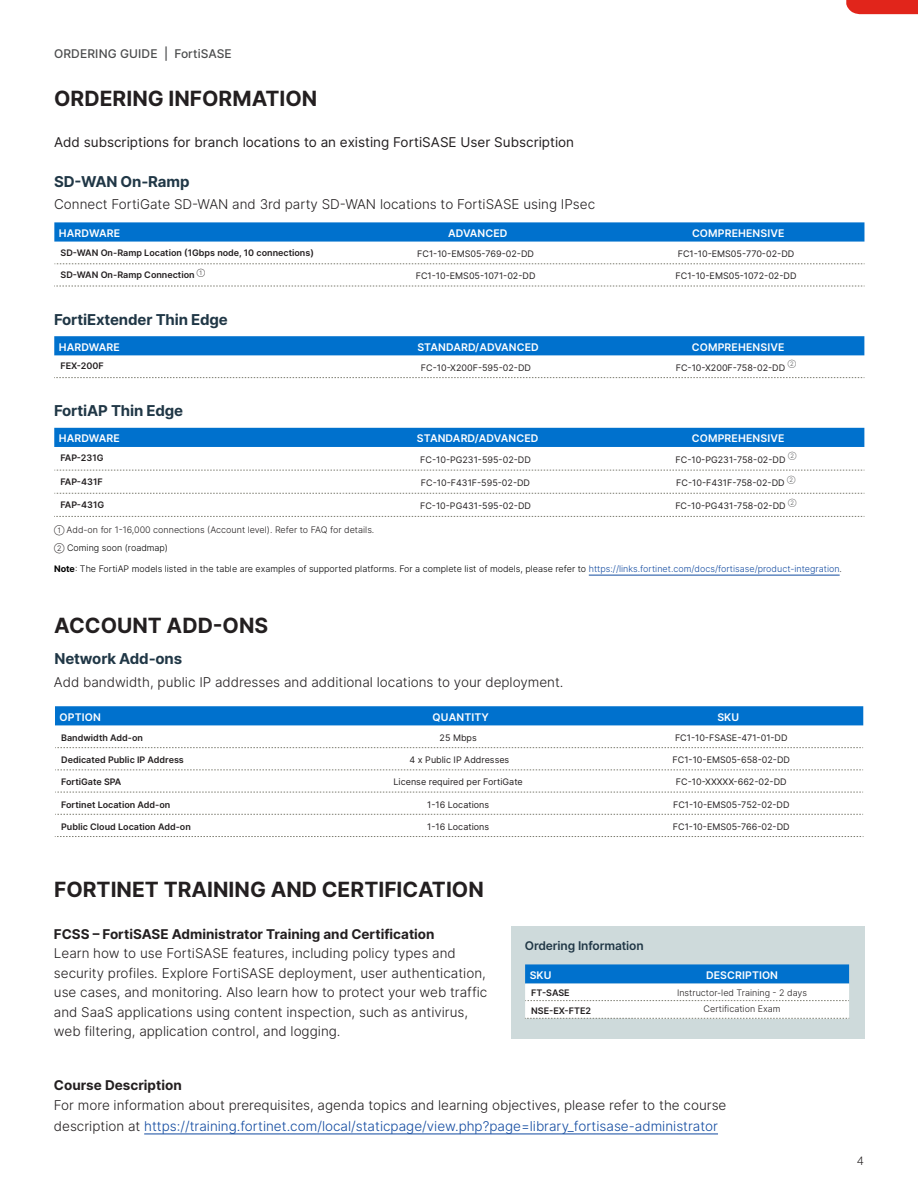
<style>
.page{position:relative;width:918px;height:1188px;background:#fff}
.page>*{position:absolute;margin:0;border:0;box-sizing:border-box;transform-origin:0 0}
.Section_Header{font:700 21px "Inter";color:#231f20}
.Section_Header-2{font:700 15px "Inter";letter-spacing:-.01em;color:#203746}
.Table_body{font:300 13.5px/19.5px "Inter";color:#231f20}
.Table_body-2{font:13.5px "Inter";color:#231f20}
.Body_Text{font:300 13.5px "Inter";color:#231f20}
.Table_body-3{font:700 13.5px "Inter";color:#231f20}
.t1{font:500 12px "Inter";letter-spacing:.01em;color:#4b4c4d}
.Section_Header-3{font:600 12px "Inter";letter-spacing:-.01em;color:#203746}
.t2{font:300 12px "Helvetica Neue LT Pro";color:#231f20}
.Table_Header{font:600 10.5px "Inter";letter-spacing:.01em;color:#fff}
.Table_Body_Side{font:9px "Inter";color:#231f20}
.Table_Subheader{font:600 9px "Inter";color:#231f20}
.Fine_Print{font:300 9px "Inter";color:#000}
.Table_Subheader-2{font:9px "Inter";color:#231f20}
.Fine_Print-2{font:300 9px "Inter";color:#231f20}
.Table_body-4{font:300 9px "Inter";color:#231f20}
.Table_Body_Side-2{font:600 9px "Inter";color:#231f20}
.Table_Body_Side-3{font:300 6px "Inter";color:#4b4c4d}
.s1{font-size:7.5px}
.s2{font-size:7.5px;color:#231f20}
.s3{font-weight:700}
.s4{color:#114aa0}
.s5{color:#231f20}
</style>
<div class="page">
<svg style="left:846px;top:0;width:72px;height:14px"></svg>
<div style="left:511px;top:926px;width:353px;height:112px;background:#cedadb"></div>
<div style="left:55px;top:706px;width:808px;height:19px;background:#0071cd"></div>
<svg style="left:55px;top:747px;width:808px;height:1px"></svg>
<svg style="left:55px;top:770px;width:808px;height:1px"></svg>
<svg style="left:55px;top:792px;width:808px;height:1px"></svg>
<svg style="left:55px;top:814px;width:808px;height:1px"></svg>
<svg style="left:55px;top:836px;width:809px;height:1px"></svg>
<hr style="left:144px;top:1134px;width:574px;height:1px;background:#114aa0">
<svg style="left:525px;top:964px;width:325px;height:55px;background:#a4cbea"></svg>
<div style="left:54px;top:336px;width:810px;height:19px;background:#0071cd"></div>
<svg style="left:54px;top:377px;width:811px;height:1px"></svg>
<hr style="left:589px;top:575px;width:251px;height:1px;background:#114aa0">
<div style="left:54px;top:428px;width:810px;height:19px;background:#0071cd"></div>
<svg style="left:54px;top:516px;width:811px;height:1px"></svg>
<svg style="left:54px;top:470px;width:811px;height:1px"></svg>
<svg style="left:54px;top:493px;width:811px;height:1px"></svg>
<svg style="left:54px;top:222px;width:810px;height:20px;background:#0a76cf"></svg>
<svg style="left:55px;top:264px;width:810px;height:1px"></svg>
<svg style="left:54px;top:286px;width:811px;height:1px"></svg>
<p class="t1" style="left:54px;top:45px;width:179px">ORDERING GUIDE | FortiSASE</p>
<p class="Section_Header" style="left:54px;top:83px;width:265px">ORDERING INFORMATION</p>
<p class="Table_body-2" style="left:54px;top:133px;width:522px">Add subscriptions for branch locations to an existing FortiSASE User Subscription</p>
<p class="Section_Header-2" style="left:54px;top:170px;width:137px">SD-WAN On-Ramp</p>
<p class="Table_body" style="left:54px;top:195px;width:543px">Connect FortiGate SD-WAN and 3rd party SD-WAN locations to FortiSASE using IPsec</p>
<p class="Table_Header" style="left:59px;top:226px;width:63px">HARDWARE</p>
<p class="Table_Header" style="left:448px;top:226px;width:61px">ADVANCED</p>
<p class="Table_Header" style="left:692px;top:226px;width:94px">COMPREHENSIVE</p>
<p class="Table_Subheader" style="left:61px;top:246px;width:255px">SD-WAN On-Ramp Location (1Gbps node, 10 connections)</p>
<p class="Table_Body_Side" style="left:417px;top:247px;width:118px">FC1-10-EMS05-769-02-DD</p>
<p class="Table_Body_Side" style="left:678px;top:247px;width:118px">FC1-10-EMS05-770-02-DD</p>
<p class="Table_Subheader" style="left:61px;top:268px;width:146px">SD-WAN On-Ramp Connection <sup>➀</sup></p>
<p class="Table_Body_Side" style="left:416px;top:269px;width:121px">FC1-10-EMS05-1071-02-DD</p>
<p class="Table_Body_Side" style="left:676px;top:269px;width:122px">FC1-10-EMS05-1072-02-DD</p>
<p class="Section_Header-2" style="left:54px;top:309px;width:175px">FortiExtender Thin Edge</p>
<p class="Table_Header" style="left:59px;top:339px;width:63px">HARDWARE</p>
<p class="Table_Header" style="left:417px;top:339px;width:123px">STANDARD/ADVANCED</p>
<p class="Table_Header" style="left:692px;top:339px;width:94px">COMPREHENSIVE</p>
<p class="Table_Subheader" style="left:60px;top:360px;width:45px">FEX-200F</p>
<p class="Table_Body_Side" style="left:421px;top:361px;width:112px">FC-10-X200F-595-02-DD</p>
<p class="Table_Body_Side" style="left:676px;top:361px;width:111px">FC-10-X200F-758-02-DD</p>
<p class="Table_Body_Side-3" style="left:788px;top:360px;width:10px">➁</p>
<p class="Section_Header-2" style="left:54px;top:400px;width:131px">FortiAP Thin Edge</p>
<p class="Table_Header" style="left:59px;top:431px;width:63px">HARDWARE</p>
<p class="Table_Header" style="left:417px;top:431px;width:123px">STANDARD/ADVANCED</p>
<p class="Table_Header" style="left:692px;top:431px;width:94px">COMPREHENSIVE</p>
<p class="Table_Subheader" style="left:60px;top:452px;width:45px">FAP-231G</p>
<p class="Table_Body_Side" style="left:420px;top:453px;width:112px">FC-10-PG231-595-02-DD</p>
<p class="Table_Body_Side" style="left:676px;top:453px;width:111px">FC-10-PG231-758-02-DD</p>
<p class="Table_Body_Side-3" style="left:788px;top:452px;width:10px">➁</p>
<p class="Table_Subheader" style="left:60px;top:475px;width:44px">FAP-431F</p>
<p class="Table_Body_Side" style="left:421px;top:476px;width:111px">FC-10-F431F-595-02-DD</p>
<p class="Table_Body_Side" style="left:676px;top:476px;width:110px">FC-10-F431F-758-02-DD</p>
<p class="Table_Body_Side-3" style="left:787px;top:475px;width:10px">➁</p>
<p class="Table_Subheader" style="left:60px;top:498px;width:45px">FAP-431G</p>
<p class="Table_Body_Side" style="left:420px;top:499px;width:112px">FC-10-PG431-595-02-DD</p>
<p class="Table_Body_Side" style="left:675px;top:499px;width:112px">FC-10-PG431-758-02-DD</p>
<p class="Table_Body_Side-3" style="left:788px;top:498px;width:10px">➁</p>
<p class="Fine_Print-2" style="left:54px;top:523px;width:322px"><span class="s1">➀</span> Add-on for 1-16,000 connections (Account level). Refer to FAQ for details.</p>
<p class="Fine_Print" style="left:54px;top:541px;width:115px"><span class="s2">➁</span> Coming soon (roadmap)</p>
<p class="Fine_Print" style="left:54px;top:562px;width:789px"><span class="s3">Note</span>: The FortiAP models listed in the table are examples of supported platforms. For a complete list of models, please refer to <span class="s4">https://links.fortinet.com/docs/fortisase/product-integration</span><span class="s5">.</span></p>
<p class="Section_Header" style="left:54px;top:611px;width:216px">ACCOUNT ADD-ONS</p>
<p class="Section_Header-2" style="left:55px;top:647px;width:129px">Network Add-ons</p>
<p class="Body_Text" style="left:54px;top:672px;width:511px">Add bandwidth, public IP addresses and additional locations to your deployment.</p>
<p class="Table_Header" style="left:60px;top:709px;width:43px">OPTION</p>
<p class="Table_Header" style="left:433px;top:709px;width:58px">QUANTITY</p>
<p class="Table_Header" style="left:717px;top:709px;width:23px">SKU</p>
<p class="Table_Subheader" style="left:61px;top:731px;width:83px">Bandwidth Add-on</p>
<p class="Table_Subheader-2" style="left:440px;top:731px;width:39px">25 Mbps</p>
<p class="Table_Body_Side" style="left:675px;top:731px;width:114px">FC1-10-FSASE-471-01-DD</p>
<p class="Table_Subheader" style="left:61px;top:753px;width:124px">Dedicated Public IP Address</p>
<p class="Table_Subheader-2" style="left:410px;top:753px;width:101px">4 x Public IP Addresses</p>
<p class="Table_Body_Side" style="left:673px;top:753px;width:119px">FC1-10-EMS05-658-02-DD</p>
<p class="Table_Subheader" style="left:61px;top:776px;width:62px">FortiGate SPA</p>
<p class="Table_Subheader-2" style="left:394px;top:776px;width:131px">License required per FortiGate</p>
<p class="Table_Body_Side" style="left:676px;top:776px;width:112px">FC-10-XXXXX-662-02-DD</p>
<p class="Table_Subheader" style="left:61px;top:798px;width:111px">Fortinet Location Add-on</p>
<p class="Table_Subheader-2" style="left:427px;top:798px;width:63px">1-16 Locations</p>
<p class="Table_Body_Side" style="left:673px;top:798px;width:118px">FC1-10-EMS05-752-02-DD</p>
<p class="Table_Subheader" style="left:61px;top:820px;width:131px">Public Cloud Location Add-on</p>
<p class="Table_Subheader-2" style="left:427px;top:820px;width:63px">1-16 Locations</p>
<p class="Table_Body_Side" style="left:673px;top:820px;width:118px">FC1-10-EMS05-766-02-DD</p>
<p class="Section_Header" style="left:54px;top:874px;width:431px">FORTINET TRAINING AND CERTIFICATION</p>
<p class="Table_body-3" style="left:54px;top:924px;width:382px">FCSS – FortiSASE Administrator Training and Certification</p>
<p class="Table_body" style="left:54px;top:943px;width:435px">Learn how to use FortiSASE features, including policy types and security profiles. Explore FortiSASE deployment, user authentication, use cases, and monitoring. Also learn how to protect your web traffic and SaaS applications using content inspection, such as antivirus, web filtering, application control, and logging.</p>
<p class="Section_Header-3" style="left:525px;top:937px;width:120px">Ordering Information</p>
<p class="Table_Header" style="left:530px;top:968px;width:23px">SKU</p>
<p class="Table_Header" style="left:706px;top:968px;width:74px">DESCRIPTION</p>
<p class="Table_Body_Side-2" style="left:531px;top:986px;width:40px">FT-SASE</p>
<p class="Table_body-4" style="left:677px;top:986px;width:132px">Instructor-led Training - 2 days</p>
<p class="Table_Body_Side-2" style="left:531px;top:1004px;width:61px">NSE-EX-FTE2</p>
<p class="Table_body-4" style="left:704px;top:1003px;width:79px">Certification Exam</p>
<p class="Table_body-3" style="left:54px;top:1076px;width:129px">Course Description</p>
<p class="Table_body" style="left:54px;top:1094px;width:674px;line-height:21px">For more information about prerequisites, agenda topics and learning objectives, please refer to the course description at <span class="s4">https://training.fortinet.com/local/staticpage/view.php?page=library_fortisase-administrator</span></p>
<p class="t2" style="left:857px;top:1154px;width:8px">4</p>
</div>
